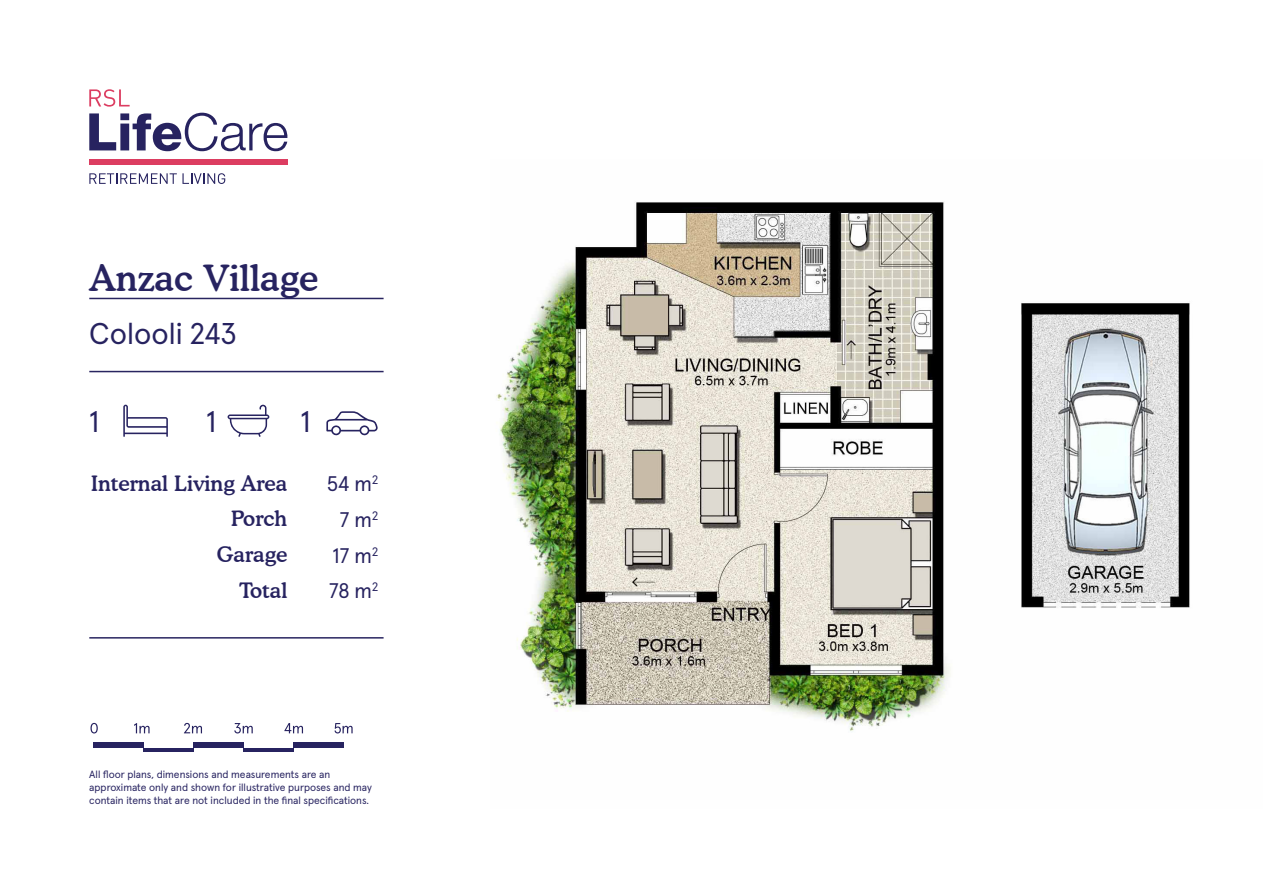
<style>
.page{position:relative;width:1263px;height:893px;background:#fff}
.page>*{position:absolute;margin:0;border:0;box-sizing:border-box;transform-origin:0 0}
.t1{font:500 36px "Cooper BT";color:#272360}
.t2{font:30px "Apercu Pro";color:#272360}
.t3{font:500 21.15px "Cooper BT";color:#272360}
.t4{font:21.15px "Apercu Pro";color:#272360}
.t5{font:10.5px/12.6px "Apercu Pro";color:#272360}
</style>
<div class="page">
<img style="left:496px;top:202px;width:694px;height:529px">
<div style="left:89px;top:159px;width:198px;height:6px;background:#dc3d61"></div>
<svg style="left:89px;top:89px;width:41px;height:18px"></svg>
<svg style="left:89px;top:113px;width:199px;height:38px"></svg>
<svg style="left:89px;top:173px;width:136px;height:11px"></svg>
<svg style="left:228px;top:405px;width:41px;height:32px"></svg>
<svg style="left:123px;top:405px;width:45px;height:32px"></svg>
<svg style="left:326px;top:411px;width:52px;height:25px"></svg>
<hr style="left:89px;top:637px;width:295px;height:2px;background:#292560">
<hr style="left:89px;top:371px;width:295px;height:1px;background:#292560">
<hr style="left:89px;top:298px;width:295px;height:1px;background:#292560">
<svg style="left:90px;top:723px;width:8px;height:10px"></svg>
<svg style="left:134px;top:723px;width:16px;height:10px"></svg>
<svg style="left:184px;top:723px;width:18px;height:10px"></svg>
<svg style="left:234px;top:723px;width:19px;height:10px"></svg>
<svg style="left:284px;top:723px;width:19px;height:10px"></svg>
<svg style="left:334px;top:723px;width:19px;height:10px"></svg>
<div style="left:93px;top:742px;width:50px;height:6px;background:#272360"></div>
<hr style="left:143px;top:748px;width:51px;height:3px;background:#272360">
<div style="left:194px;top:742px;width:50px;height:6px;background:#272360"></div>
<div style="left:294px;top:742px;width:50px;height:6px;background:#272360"></div>
<hr style="left:244px;top:748px;width:50px;height:3px;background:#272360">
<p class="t1" style="left:89px;top:256px;width:231px">Anzac Village</p>
<p class="t2" style="left:89px;top:310px;width:149px">Colooli 243</p>
<p class="t2" style="left:89px;top:399px;width:12px">1</p>
<p class="t2" style="left:206px;top:399px;width:12px">1</p>
<p class="t2" style="left:301px;top:399px;width:12px">1</p>
<p class="t3" style="left:91px;top:470px;width:198px">Internal Living Area</p>
<p class="t3" style="left:231px;top:506px;width:58px">Porch</p>
<p class="t3" style="left:217px;top:541px;width:72px">Garage</p>
<p class="t3" style="left:239px;top:577px;width:50px">Total</p>
<p class="t4" style="left:327px;top:467px;width:53px">54 m<sup>2</sup></p>
<p class="t4" style="left:340px;top:503px;width:40px">7m<sup>2</sup></p>
<p class="t4" style="left:332px;top:539px;width:47px">17 m<sup>2</sup></p>
<p class="t4" style="left:329px;top:575px;width:51px">78 m<sup>2</sup></p>
<p class="t5" style="left:89px;top:768px;width:284px">All floor plans, dimensions and measurements are an approximate only and shown for illustrative purposes and may contain items that are not included in the final specifications.</p>
</div>
